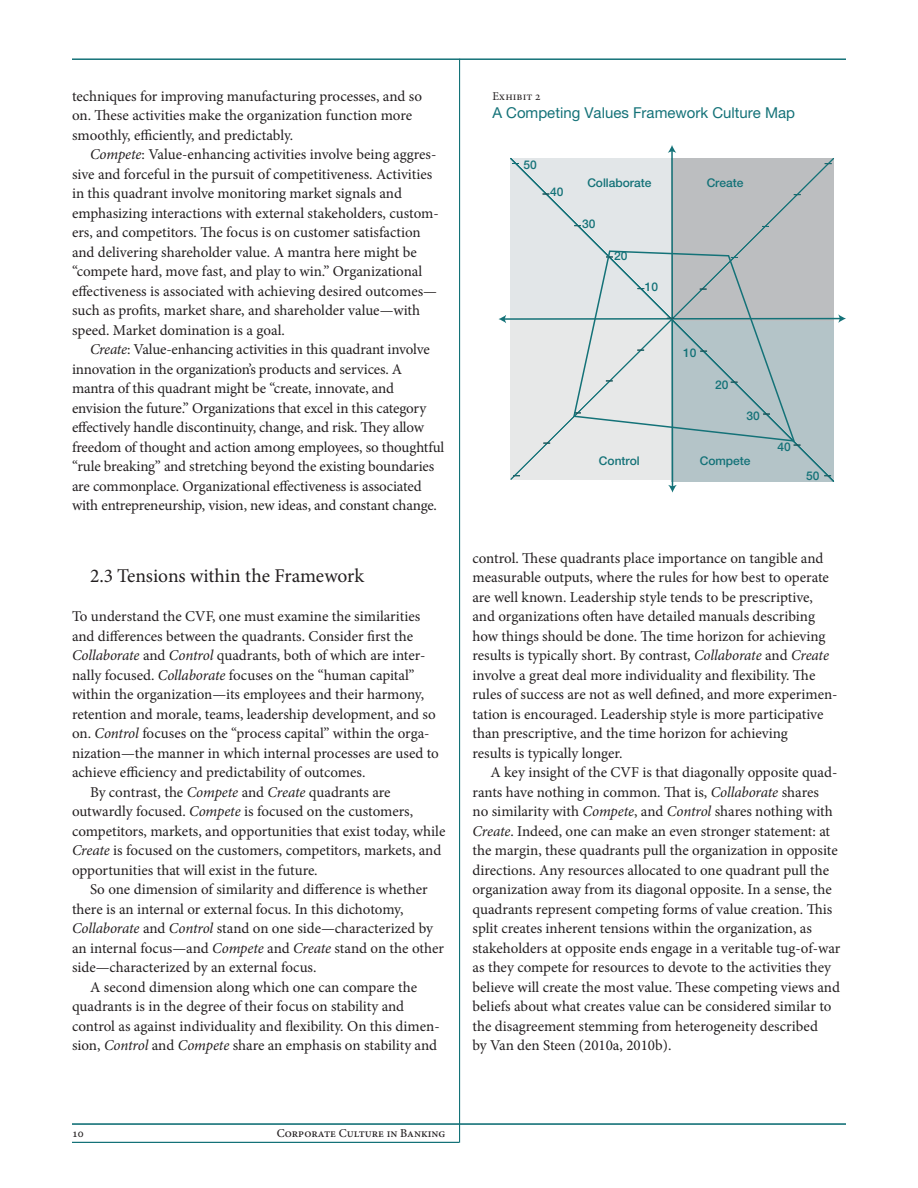
<style>
.page{position:relative;width:918px;height:1188px;background:#fff}
.page>*{position:absolute;margin:0;border:0;box-sizing:border-box;transform-origin:0 0}
.t1{font:19.5px "Minion Pro";color:#231f20}
.t2{font:15px/19.5px "Minion Pro";color:#231f20}
.t3{font:15px "Helvetica Neue";color:#147278}
.t4{font:500 12px "Helvetica Neue LT Std";color:#147278}
.t5{font:500 12px "Minion Pro";color:#231f20}
.t6{font:12px "Minion Regular SC";color:#231f20}
.s1{font-style:italic}
</style>
<div class="page">
<hr style="left:72px;top:59px;width:774px;height:1px;background:#147278">
<hr style="left:72px;top:1142px;width:387px;height:1px;background:#147278">
<hr style="left:72px;top:1124px;width:774px;height:1px;background:#147278">
<hr style="left:459px;top:59px;width:1px;height:1084px;background:#147278">
<svg style="left:499px;top:145px;width:347px;height:348px;background:#d0d7d9"></svg>
<p class="t2" style="left:72px;top:88px;width:352px">techniques for improving manufacturing processes, and so on. These activities make the organization function more smoothly, efficiently, and predictably.</p>
<p class="t2" style="left:72px;top:146px;width:368px;text-indent:18px"><span class="s1">Compete</span>: Value-enhancing activities involve being aggres&shy;sive and forceful in the pursuit of competitiveness. Activities in this quadrant involve monitoring market signals and emphasizing interactions with external stakeholders, custom&shy;ers, and competitors. The focus is on customer satisfaction and delivering shareholder value. A mantra here might be “compete hard, move fast, and play to win.” Organizational effectiveness is associated with achieving desired outcomes— such as profits, market share, and shareholder value—with speed. Market domination is a goal.</p>
<p class="t2" style="left:72px;top:341px;width:374px;text-indent:18px"><span class="s1">Create</span>: Value-enhancing activities in this quadrant involve innovation in the organization’s products and services. A mantra of this quadrant might be “create, innovate, and envision the future.” Organizations that excel in this category effectively handle discontinuity, change, and risk. They allow freedom of thought and action among employees, so thoughtful “rule breaking” and stretching beyond the existing boundaries are commonplace. Organizational effectiveness is associated with entrepreneurship, vision, new ideas, and constant change.</p>
<h1 class="t1" style="left:90px;top:568px;width:276px">2.3 Tensions within the Framework</h1>
<p class="t2" style="left:72px;top:608px;width:350px">To understand the CVF, one must examine the similarities</p>
<p class="t2" style="left:72px;top:628px;width:343px">and differences between the quadrants. Consider first the</p>
<p class="t2" style="left:72px;top:647px;width:355px"><span class="s1">Collaborate</span> and <span class="s1">Control</span> quadrants, both of which are inter-</p>
<p class="t2" style="left:72px;top:667px;width:344px">nally focused. <span class="s1">Collaborate</span> focuses on the “human capital”</p>
<p class="t2" style="left:72px;top:686px;width:354px">within the organization—its employees and their harmony,</p>
<p class="t2" style="left:72px;top:706px;width:365px">retention and morale, teams, leadership development, and so</p>
<p class="t2" style="left:72px;top:725px;width:359px">on. <span class="s1">Control</span> focuses on the “process capital” within the orga-</p>
<p class="t2" style="left:72px;top:745px;width:368px">nization—the manner in which internal processes are used to</p>
<p class="t2" style="left:72px;top:764px;width:295px">achieve efficiency and predictability of outcomes.</p>
<p class="t2" style="left:90px;top:784px;width:302px">By contrast, the <span class="s1">Compete</span> and <span class="s1">Create</span> quadrants are</p>
<p class="t2" style="left:72px;top:803px;width:343px">outwardly focused. <span class="s1">Compete</span> is focused on the customers,</p>
<p class="t2" style="left:72px;top:823px;width:375px">competitors, markets, and opportunities that exist today, while</p>
<p class="t2" style="left:72px;top:842px;width:371px"><span class="s1">Create</span> is focused on the customers, competitors, markets, and</p>
<p class="t2" style="left:72px;top:862px;width:247px">opportunities that will exist in the future.</p>
<p class="t2" style="left:90px;top:881px;width:339px">So one dimension of similarity and difference is whether</p>
<p class="t2" style="left:72px;top:901px;width:333px">there is an internal or external focus. In this dichotomy,</p>
<p class="t2" style="left:72px;top:920px;width:363px"><span class="s1">Collaborate</span> and <span class="s1">Control</span> stand on one side—characterized by</p>
<p class="t2" style="left:72px;top:940px;width:374px">an internal focus—and <span class="s1">Compete</span> and <span class="s1">Create</span> stand on the other</p>
<p class="t2" style="left:72px;top:959px;width:246px">side—characterized by an external focus.</p>
<p class="t2" style="left:90px;top:979px;width:329px">A second dimension along which one can compare the</p>
<p class="t2" style="left:72px;top:998px;width:334px">quadrants is in the degree of their focus on stability and</p>
<p class="t2" style="left:72px;top:1018px;width:369px">control as against individuality and flexibility. On this dimen-</p>
<p class="t2" style="left:72px;top:1037px;width:367px">sion, <span class="s1">Control</span> and <span class="s1">Compete</span> share an emphasis on stability and</p>
<p class="t6" style="left:492px;top:91px;width:50px">Exhibit 2</p>
<p class="t3" style="left:492px;top:107px;width:304px">A Competing Values Framework Culture Map</p>
<p class="t4" style="left:524px;top:161px;width:15px">50</p>
<p class="t4" style="left:550px;top:187px;width:15px">40</p>
<p class="t4" style="left:587px;top:178px;width:66px">Collaborate</p>
<p class="t4" style="left:582px;top:219px;width:15px">30</p>
<p class="t4" style="left:614px;top:251px;width:15px">20</p>
<p class="t4" style="left:645px;top:282px;width:15px">10</p>
<p class="t4" style="left:707px;top:178px;width:38px">Create</p>
<p class="t4" style="left:683px;top:348px;width:15px">10</p>
<p class="t4" style="left:715px;top:380px;width:15px">20</p>
<p class="t4" style="left:747px;top:412px;width:15px">30</p>
<p class="t4" style="left:599px;top:457px;width:42px">Control</p>
<p class="t4" style="left:700px;top:457px;width:52px">Compete</p>
<p class="t4" style="left:777px;top:442px;width:15px">40</p>
<p class="t4" style="left:806px;top:471px;width:15px">50</p>
<p class="t2" style="left:473px;top:550px;width:367px">control. These quadrants place importance on tangible and measurable outputs, where the rules for how best to operate are well known. Leadership style tends to be prescriptive, and organizations often have detailed manuals describing how things should be done. The time horizon for achieving results is typically short. By contrast, <span class="s1">Collaborate</span> and <span class="s1">Create </span>involve a great deal more individuality and flexibility. The rules of success are not as well defined, and more experimen&shy;tation is encouraged. Leadership style is more participative than prescriptive, and the time horizon for achieving<br>results is typically longer.</p>
<p class="t2" style="left:473px;top:764px;width:369px;text-indent:18px">A key insight of the CVF is that diagonally opposite quad&shy;rants have nothing in common. That is, <span class="s1">Collaborate</span> shares<br>no similarity with <span class="s1">Compete</span>, and <span class="s1">Control</span> shares nothing with <span class="s1">Create</span>. Indeed, one can make an even stronger statement: at the margin, these quadrants pull the organization in opposite directions. Any resources allocated to one quadrant pull the organization away from its diagonal opposite. In a sense, the quadrants represent competing forms of value creation. This split creates inherent tensions within the organization, as stakeholders at opposite ends engage in a veritable tug-of-war as they compete for resources to devote to the activities they believe will create the most value. These competing views and beliefs about what creates value can be considered similar to the disagreement stemming from heterogeneity described<br>by Van den Steen (2010a, 2010b).</p>
<p class="t5" style="left:72px;top:1126px;width:13px">10</p>
<p class="t5" style="left:277px;top:1126px;width:170px">Corporate Culture in Banking</p>
</div>
